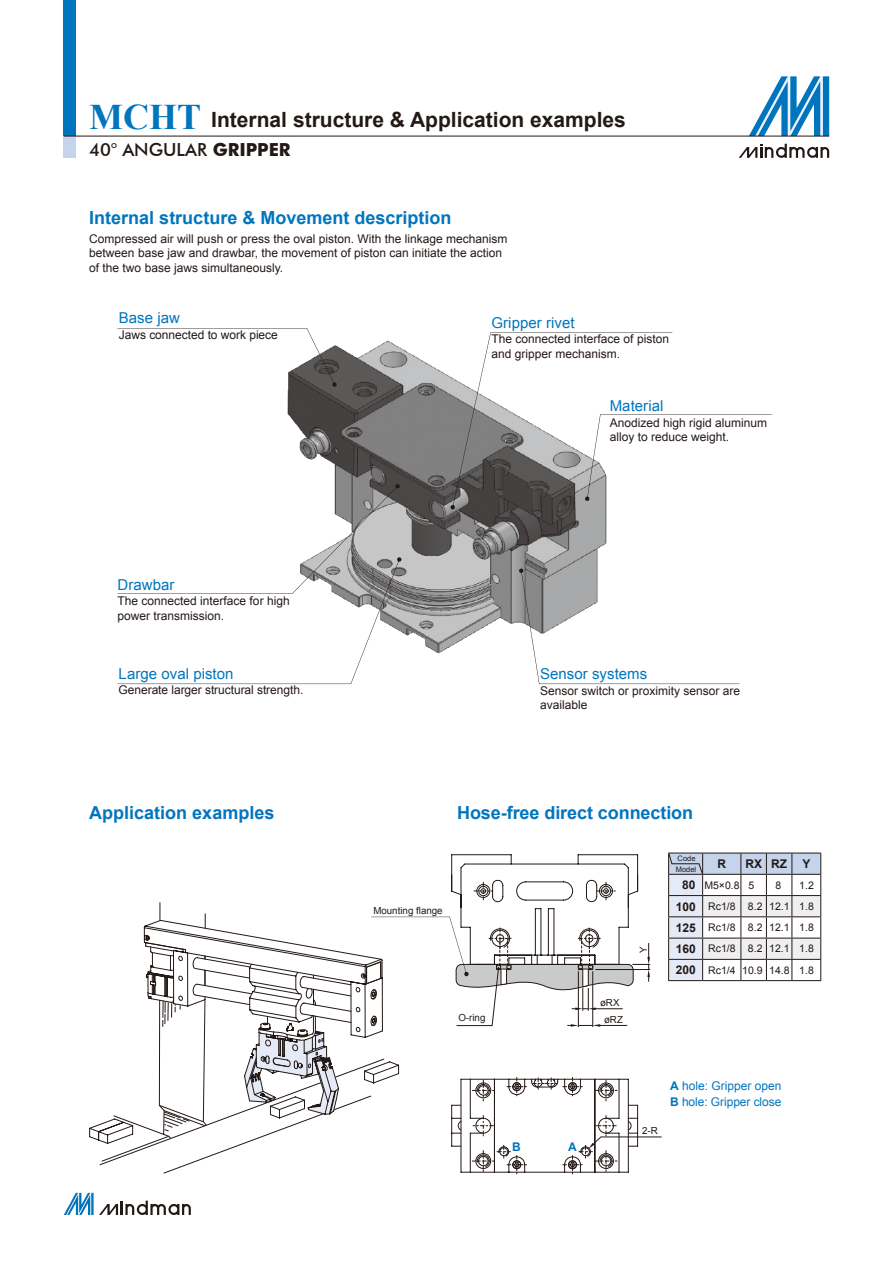
<style>
.page{position:relative;width:893px;height:1263px;background:#fff}
.page>*{position:absolute;margin:0;border:0;box-sizing:border-box;transform-origin:0 0}
.t1{font:700 21px "Arial";color:#231916}
.t2{font:700 18px "Arial";color:#0075be}
.t3{font:500 18px "Futura BT";color:#231916}
.t4{font:15px "Arial";letter-spacing:.005em;color:#0075be}
.t5{font:12px/14.4px "Arial";color:#231916}
.t6{font:12px "Arial";letter-spacing:-.005em;color:#0075be}
.Table_Paragraph{font:700 12px "Arial";color:#231916}
.t7{font:700 12px "Arial";color:#0075be}
.Table_Paragraph-2{font:10.5px "Arial";color:#231916}
.t8{font:9.75px "Arial";color:#231916}
.Table_Paragraph-3{font:7.5px/10.5px "Arial";color:#231916}
.s1{font-family:"Times New Roman";font-size:36px;color:#0075be}
.s2{font-weight:700}
</style>
<div class="page">
<svg style="left:749px;top:76px;width:80px;height:60px"></svg>
<svg style="left:739px;top:144px;width:90px;height:14px"></svg>
<div style="left:64px;top:0;width:12px;height:136px;background:#0075be"></div>
<div style="left:64px;top:136px;width:12px;height:21px;background:#c6d3ec"></div>
<hr style="left:64px;top:136px;width:765px;height:1px;background:#231916">
<svg style="left:64px;top:1193px;width:127px;height:22px"></svg>
<img style="left:287px;top:340px;width:320px;height:314px">
<svg style="left:519px;top:569px;width:220px;height:115px"></svg>
<svg style="left:118px;top:328px;width:219px;height:59px"></svg>
<svg style="left:451px;top:332px;width:321px;height:177px"></svg>
<svg style="left:118px;top:484px;width:283px;height:200px"></svg>
<svg style="left:89px;top:854px;width:573px;height:320px"></svg>
<svg style="left:668px;top:853px;width:153px;height:128px"></svg>
<p class="t1" style="left:89px;top:106px;width:538px"><span class="s1">MCHT</span> Internal structure &amp; Application examples</p>
<p class="t3" style="left:89px;top:139px;width:203px">40° ANGULAR <span class="s2">GRIPPER</span></p>
<p class="t2" style="left:89px;top:206px;width:364px">Internal structure &amp; Movement description</p>
<p class="t5" style="left:89px;top:232px;width:420px">Compressed air will push or press the oval piston. With the linkage mechanism between base jaw and drawbar, the movement of piston can initiate the action of the two base jaws simultaneously.</p>
<p class="t4" style="left:119px;top:308px;width:63px">Base jaw</p>
<p class="t5" style="left:119px;top:327px;width:161px">Jaws connected to work piece</p>
<p class="t4" style="left:492px;top:313px;width:85px">Gripper rivet</p>
<p class="t5" style="left:492px;top:332px;width:179px">The connected interface of piston and gripper mechanism.</p>
<p class="t4" style="left:118px;top:575px;width:58px">Drawbar</p>
<p class="t5" style="left:118px;top:594px;width:174px">The connected interface for high power transmission.</p>
<p class="t4" style="left:119px;top:664px;width:116px">Large oval piston</p>
<p class="t5" style="left:119px;top:683px;width:186px">Generate larger structural strength.</p>
<p class="t4" style="left:610px;top:396px;width:55px">Material</p>
<p class="t5" style="left:610px;top:415px;width:159px">Anodized high rigid aluminum alloy to reduce weight.</p>
<p class="t4" style="left:540px;top:664px;width:109px">Sensor systems</p>
<p class="t5" style="left:540px;top:683px;width:202px">Sensor switch or proximity sensor are available</p>
<p class="t2" style="left:89px;top:801px;width:187px">Application examples</p>
<p class="t2" style="left:457px;top:801px;width:238px">Hose-free direct connection</p>
<p class="t8" style="left:373px;top:904px;width:71px">Mounting flange</p>
<p class="t8" style="left:458px;top:1011px;width:29px">O-ring</p>
<p class="t7" style="left:512px;top:1139px;width:10px">B</p>
<p class="t7" style="left:568px;top:1139px;width:10px">A</p>
<p class="t8" style="left:637px;top:953px;width:8px;rotate:-90deg">Y</p>
<p class="t8" style="left:600px;top:996px;width:21px">øRX</p>
<p class="t8" style="left:604px;top:1013px;width:20px">øRZ</p>
<p class="Table_Paragraph-3" style="left:676px;top:853px;width:22px">Code<br>Model</p>
<p class="Table_Paragraph" style="left:717px;top:856px;width:10px">R</p>
<p class="Table_Paragraph" style="left:745px;top:856px;width:18px">RX</p>
<p class="Table_Paragraph" style="left:771px;top:856px;width:17px">RZ</p>
<p class="Table_Paragraph" style="left:802px;top:856px;width:10px">Y</p>
<p class="Table_Paragraph" style="left:682px;top:877px;width:15px">80</p>
<p class="Table_Paragraph-2" style="left:704px;top:878px;width:37px">M5×0.8</p>
<p class="Table_Paragraph-2" style="left:748px;top:878px;width:7px">5</p>
<p class="Table_Paragraph-2" style="left:776px;top:878px;width:7px">8</p>
<p class="Table_Paragraph-2" style="left:799px;top:878px;width:16px">1.2</p>
<p class="Table_Paragraph" style="left:676px;top:898px;width:22px">100</p>
<p class="Table_Paragraph-2" style="left:708px;top:899px;width:29px">Rc1/8</p>
<p class="Table_Paragraph-2" style="left:748px;top:899px;width:16px">8.2</p>
<p class="Table_Paragraph-2" style="left:769px;top:899px;width:22px">12.1</p>
<p class="Table_Paragraph-2" style="left:799px;top:899px;width:16px">1.8</p>
<p class="Table_Paragraph" style="left:676px;top:920px;width:22px">125</p>
<p class="Table_Paragraph-2" style="left:708px;top:921px;width:29px">Rc1/8</p>
<p class="Table_Paragraph-2" style="left:748px;top:921px;width:16px">8.2</p>
<p class="Table_Paragraph-2" style="left:769px;top:921px;width:22px">12.1</p>
<p class="Table_Paragraph-2" style="left:799px;top:921px;width:16px">1.8</p>
<p class="Table_Paragraph" style="left:676px;top:941px;width:22px">160</p>
<p class="Table_Paragraph-2" style="left:708px;top:942px;width:29px">Rc1/8</p>
<p class="Table_Paragraph-2" style="left:748px;top:942px;width:16px">8.2</p>
<p class="Table_Paragraph-2" style="left:769px;top:942px;width:22px">12.1</p>
<p class="Table_Paragraph-2" style="left:799px;top:942px;width:16px">1.8</p>
<p class="Table_Paragraph" style="left:676px;top:962px;width:22px">200</p>
<p class="Table_Paragraph-2" style="left:708px;top:963px;width:29px">Rc1/4</p>
<p class="Table_Paragraph-2" style="left:742px;top:963px;width:22px">10.9</p>
<p class="Table_Paragraph-2" style="left:769px;top:963px;width:22px">14.8</p>
<p class="Table_Paragraph-2" style="left:799px;top:963px;width:16px">1.8</p>
<p class="t8" style="left:642px;top:1124px;width:17px">2-R</p>
<p class="t6" style="left:670px;top:1078px;width:113px"><span class="s2">A</span> hole: Gripper open</p>
<p class="t6" style="left:670px;top:1094px;width:113px"><span class="s2">B</span> hole: Gripper close</p>
</div>
